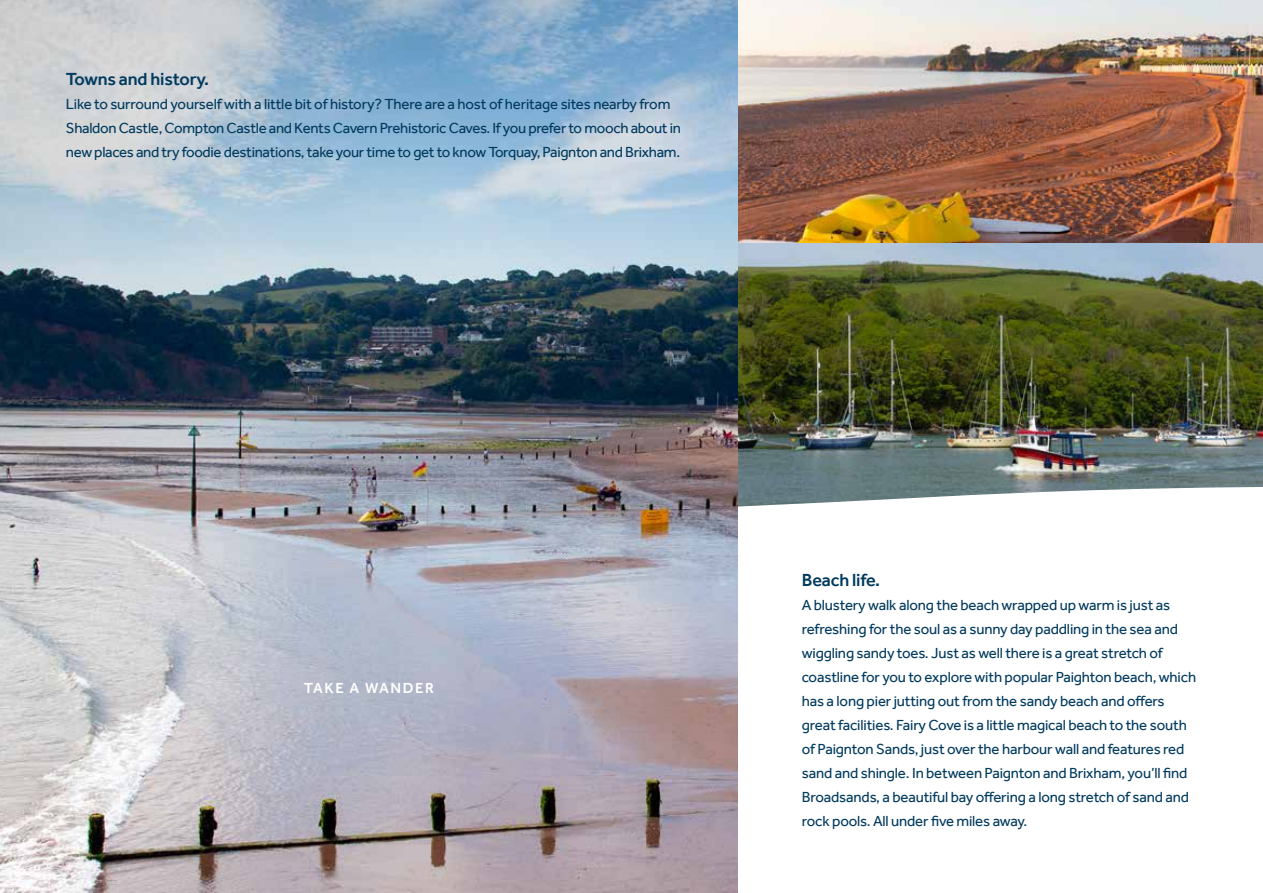
<style>
.page{position:relative;width:1263px;height:893px;background:#fff}
.page>*{position:absolute;margin:0;border:0;box-sizing:border-box;transform-origin:0 0}
.t1{font:500 18px "Effra";letter-spacing:-.01em;color:#003a5e}
.t2{font:15px/24px "Effra";letter-spacing:-.01em;color:#003a5e}
.t3{font:500 15px "Effra";letter-spacing:.1em;color:#fff}
</style>
<div class="page">
<img style="left:738px;top:0;width:525px;height:243px">
<img style="left:738px;top:243px;width:525px;height:242px">
<svg style="left:738px;top:485px;width:525px;height:22px"></svg>
<img style="left:0;top:0;width:738px;height:893px">
<img style="left:0;top:0;width:1px;height:523px">
<p class="t1" style="left:66px;top:68px;width:145px">Towns and history.</p>
<p class="t2" style="left:66px;top:92px;width:617px">Like to surround yourself with a little bit of history? There are a host of heritage sites nearby from<br>Shaldon Castle, Compton Castle and Kents Cavern Prehistoric Caves. If you prefer to mooch about in new places and try foodie destinations, take your time to get to know Torquay, Paignton and Brixham.</p>
<p class="t3" style="left:304px;top:679px;width:131px">TAKE A WANDER</p>
<p class="t1" style="left:802px;top:569px;width:80px">Beach life.</p>
<p class="t2" style="left:802px;top:593px;width:396px">A blustery walk along the beach wrapped up warm is just as refreshing for the soul as a sunny day paddling in the sea and wiggling sandy toes. Just as well there is a great stretch of coastline for you to explore with popular Paighton beach, which has a long pier jutting out from the sandy beach and offers great facilities. Fairy Cove is a little magical beach to the south of Paignton Sands, just over the harbour wall and features red sand and shingle. In between Paignton and Brixham, you’ll find Broadsands, a beautiful bay offering a long stretch of sand and rock pools. All under five miles away.</p>
</div>
